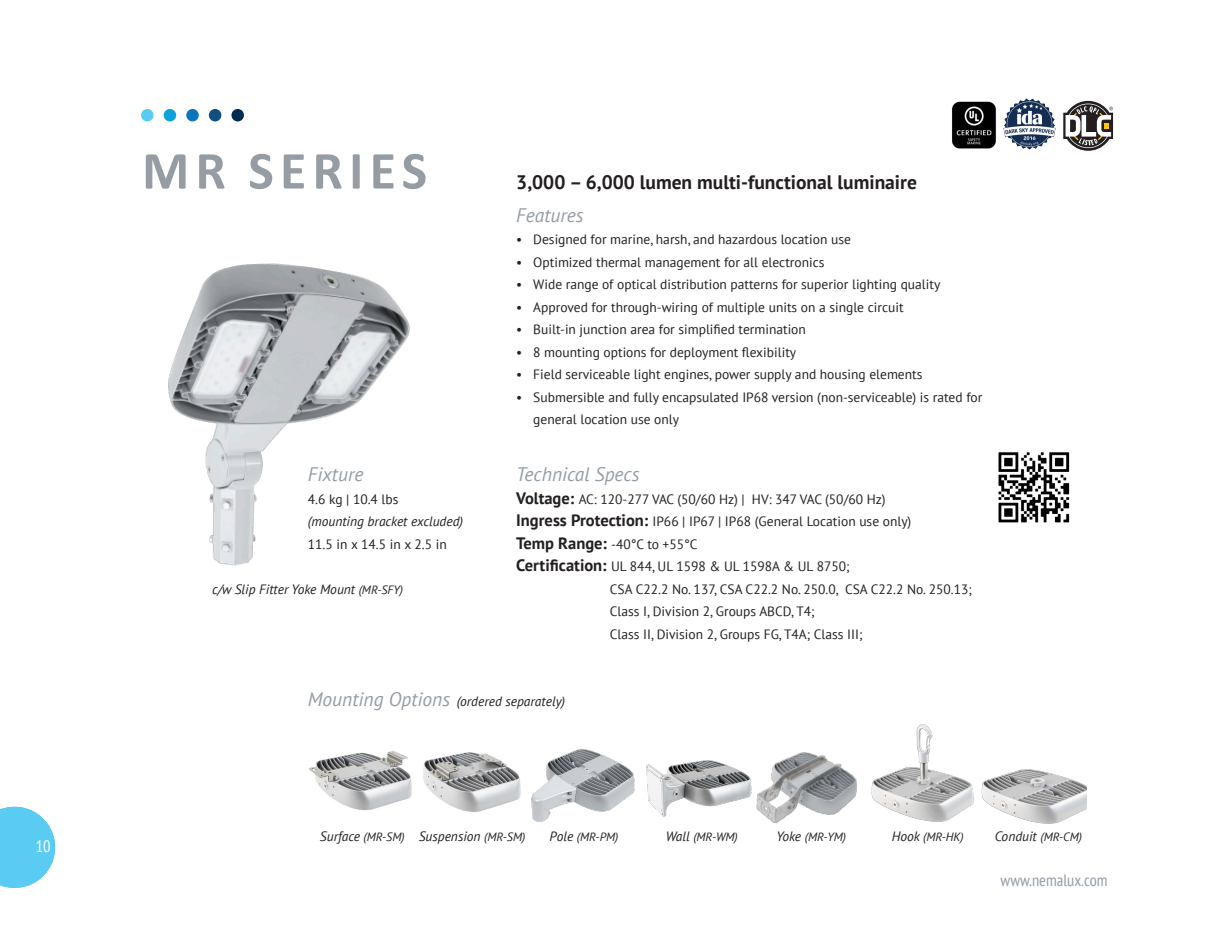
<style>
.page{position:relative;width:1215px;height:945px;background:#fff}
.page>*{position:absolute;margin:0;border:0;box-sizing:border-box;transform-origin:0 0}
.Headline_1{font:700 54px "Calibri";letter-spacing:.115em;color:#959ca4}
.t1{font:700 19.5px "PT Sans";color:#231f20}
.t2{font:italic 19.5px "PT Sans";color:#959ca4}
.t3{font:condensed 16.5px "PT Sans";color:#959ca4}
.t4{font:condensed 16.5px "PT Sans";color:#fff}
.t5{font:13.5px/22.5px "PT Sans";color:#231f20}
.Headline_1-2{font:italic 13.5px "PT Sans";color:#231f20}
.Headline_1-3{font:italic 12px "PT Sans";color:#231f20}
.s1{font-size:12px}
.s2{font-weight:700;font-size:16.5px}
.s3{font-size:19.5px;color:#959ca4}
.s4{font-size:13.5px}
</style>
<div class="page">
<img style="left:998px;top:452px;width:72px;height:71px">
<div style="left:141px;top:109px;width:13px;height:12px;background:#5accf3;border-radius:50%"></div>
<div style="left:164px;top:109px;width:12px;height:12px;background:#0ca1d8;border-radius:50%"></div>
<div style="left:186px;top:109px;width:13px;height:12px;background:#0c76bd;border-radius:50%"></div>
<div style="left:209px;top:109px;width:12px;height:12px;background:#114e81;border-radius:50%"></div>
<div style="left:231px;top:109px;width:13px;height:12px;background:#042c53;border-radius:50%"></div>
<img style="left:1003px;top:99px;width:52px;height:51px">
<img style="left:952px;top:101px;width:44px;height:48px">
<svg style="left:0;top:807px;width:55px;height:81px;background:#73d3f4"></svg>
<img style="left:168px;top:263px;width:242px;height:303px">
<svg style="left:1063px;top:101px;width:50px;height:50px"></svg>
<img style="left:309px;top:751px;width:103px;height:60px">
<img style="left:531px;top:749px;width:104px;height:73px">
<img style="left:646px;top:760px;width:98px;height:57px">
<img style="left:744px;top:752px;width:114px;height:72px">
<img style="left:871px;top:724px;width:103px;height:98px">
<img style="left:982px;top:769px;width:105px;height:55px">
<img style="left:423px;top:752px;width:98px;height:60px">
<p class="t4" style="left:36px;top:836px;width:16px">10</p>
<p class="Headline_1" style="left:142px;top:132px;width:287px">MR SERIES</p>
<p class="t2" style="left:308px;top:462px;width:57px">Fixture</p>
<p class="t5" style="left:308px;top:487px;width:92px">4.6 kg | 10.4 lbs</p>
<p class="Headline_1-2" style="left:308px;top:513px;width:157px">(mounting bracket excluded)</p>
<p class="t5" style="left:308px;top:532px;width:140px">11.5 in x 14.5 in x 2.5 in</p>
<p class="Headline_1-2" style="left:212px;top:580px;width:193px">c/w Slip Fitter Yoke Mount <span class="s1">(MR-SFY)</span></p>
<p class="t1" style="left:516px;top:169px;width:402px">3,000 – 6,000 lumen multi-functional luminaire</p>
<p class="t2" style="left:516px;top:202px;width:69px">Features</p>
<p class="t5" style="left:516px;top:228px;width:336px">• Designed for marine, harsh, and hazardous location use</p>
<p class="t5" style="left:516px;top:250px;width:310px">• Optimized thermal management for all electronics</p>
<p class="t5" style="left:516px;top:273px;width:426px">• Wide range of optical distribution patterns for superior lighting quality</p>
<p class="t5" style="left:516px;top:295px;width:389px">• Approved for through-wiring of multiple units on a single circuit</p>
<p class="t5" style="left:516px;top:318px;width:291px">• Built-in junction area for simplified termination</p>
<p class="t5" style="left:516px;top:340px;width:281px">• 8 mounting options for deployment flexibility</p>
<p class="t5" style="left:516px;top:363px;width:408px">• Field serviceable light engines, power supply and housing elements</p>
<p class="t5" style="left:533px;top:385px;width:451px;text-indent:-17px">• Submersible and fully encapsulated IP68 version (non-serviceable) is rated for general location use only</p>
<p class="t2" style="left:516px;top:462px;width:125px">Technical Specs</p>
<p class="t5" style="left:516px;top:487px;width:371px"><span class="s2">Voltage:</span> AC: 120-277 VAC (50/60 Hz) | HV: 347 VAC (50/60 Hz)</p>
<p class="t5" style="left:516px;top:510px;width:397px"><span class="s2">Ingress Protection:</span> IP66 | IP67 | IP68 (General Location use only)</p>
<p class="t5" style="left:516px;top:532px;width:183px"><span class="s2">Temp Range:</span> -40°C to +55°C</p>
<p class="t5" style="left:610px;top:555px;width:363px;text-indent:-94px"><span class="s2">Certification:</span> UL 844, UL 1598 &amp; UL 1598A &amp; UL 8750;<br>CSA C22.2 No. 137, CSA C22.2 No. 250.0, CSA C22.2 No. 250.13;</p>
<p class="t5" style="left:610px;top:600px;width:254px">Class I, Division 2, Groups ABCD, T4;<br>Class II, Division 2, Groups FG, T4A; Class III;</p>
<p class="Headline_1-2" style="left:308px;top:693px;width:259px"><span class="s3">Mounting Options</span> (ordered separately)</p>
<p class="Headline_1-2" style="left:320px;top:828px;width:86px">Surface <span class="s1">(MR-SM)</span></p>
<p class="Headline_1-2" style="left:419px;top:828px;width:108px">Suspension <span class="s1">(MR-SM)</span></p>
<p class="Headline_1-3" style="left:550px;top:829px;width:70px"><span class="s4">Pole</span> (MR-PM)</p>
<p class="Headline_1-3" style="left:666px;top:829px;width:74px"><span class="s4">Wall</span> (MR-WM)</p>
<p class="Headline_1-3" style="left:776px;top:829px;width:71px"><span class="s4">Yoke</span> (MR-YM)</p>
<p class="Headline_1-3" style="left:892px;top:829px;width:73px"><span class="s4">Hook</span> (MR-HK)</p>
<p class="Headline_1-2" style="left:995px;top:828px;width:89px">Conduit <span class="s1">(MR-CM)</span></p>
<p class="t3" style="left:1001px;top:870px;width:109px">www.nemalux.com</p>
</div>
